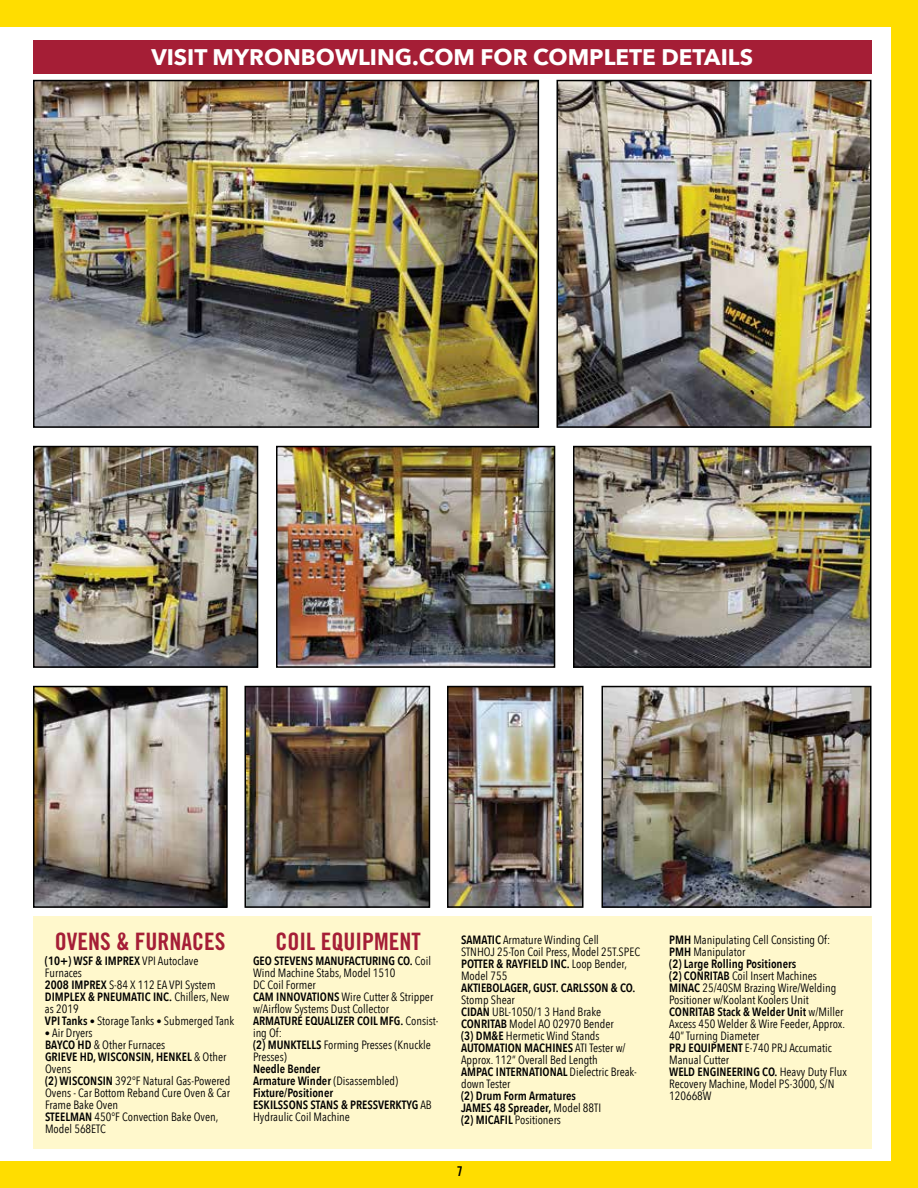
<style>
.page{position:relative;width:918px;height:1188px;background:#fff}
.page>*{position:absolute;margin:0;border:0;box-sizing:border-box;transform-origin:0 0}
.t1{font:24px "Trade Gothic Bold Cond Twenty";color:#a51e36}
.t2{font:700 22.5px "Avenir Next";color:#fff}
.t3{font:13.5px "Trade Gothic Bold Cond Twenty";color:#000}
.t4{font:12px/12px "Avenir Next Condensed";color:#000}
.t5{font:600 12px/12px "Avenir Next Condensed";color:#000}
.s1{font-weight:600}
.s2{font-size:10.5px}
.s3{font-weight:400}
</style>
<div class="page">
<div style="left:891px;top:0;width:27px;height:1188px;background:#fd0"></div>
<div style="left:0;top:1161px;width:918px;height:27px;background:#fd0"></div>
<div style="left:0;top:0;width:918px;height:27px;background:#fd0"></div>
<div style="left:33px;top:917px;width:839px;height:232px;background:#fff8cc"></div>
<img style="left:36px;top:689px;width:189px;height:216px">
<div style="left:33px;top:686px;width:195px;height:222px;border:2px solid #000"></div>
<img style="left:247px;top:689px;width:180px;height:216px">
<div style="left:244px;top:686px;width:186px;height:222px;border:2px solid #000"></div>
<img style="left:450px;top:689px;width:131px;height:216px">
<div style="left:447px;top:686px;width:137px;height:222px;border:2px solid #000"></div>
<img style="left:605px;top:689px;width:264px;height:216px">
<div style="left:602px;top:686px;width:270px;height:222px;border:2px solid #000"></div>
<div style="left:33px;top:40px;width:839px;height:34px;background:#a51e36"></div>
<img style="left:36px;top:83px;width:500px;height:342px">
<div style="left:33px;top:80px;width:506px;height:348px;border:2px solid #000"></div>
<img style="left:559px;top:83px;width:310px;height:342px">
<div style="left:556px;top:80px;width:316px;height:348px;border:2px solid #000"></div>
<img style="left:36px;top:449px;width:219px;height:216px">
<div style="left:33px;top:446px;width:225px;height:222px;border:2px solid #000"></div>
<img style="left:279px;top:449px;width:273px;height:216px">
<div style="left:276px;top:446px;width:279px;height:222px;border:2px solid #000"></div>
<img style="left:576px;top:449px;width:293px;height:216px">
<div style="left:573px;top:446px;width:299px;height:222px;border:2px solid #000"></div>
<h2 class="t2" style="left:151px;top:38px;width:603px">VISIT MYRONBOWLING.COM FOR COMPLETE DETAILS</h2>
<h1 class="t1" style="left:55px;top:927px;width:172px">OVENS &amp; FURNACES</h1>
<p class="t4" style="left:45px;top:954px;width:191px"><span class="s1">(10+) WSF &amp; IMPREX</span> VPI Autoclave<br>Furnaces<br><span class="s1">2008 IMPREX</span> S-84 X 112 EA VPI System<br><span class="s1">DIMPLEX &amp; PNEUMATIC INC.</span> Chillers, New as 2019<br><span class="s1">VPI Tanks</span> <span class="s2">•</span> Storage Tanks <span class="s2">•</span> Submerged Tank</p>
<p class="t4" style="left:45px;top:1026px;width:187px"><span class="s2">•</span> Air Dryers<br><span class="s1">BAYCO HD</span> &amp; Other Furnaces<br><span class="s1">GRIEVE HD, WISCONSIN, HENKEL</span> &amp; Other<br>Ovens<br><span class="s1">(2) WISCONSIN</span> 392°F Natural Gas-Powered<br>Ovens - Car Bottom Reband Cure Oven &amp; Car<br>Frame Bake Oven<br><span class="s1">STEELMAN</span> 450°F Convection Bake Oven,<br>Model 568ETC</p>
<h1 class="t1" style="left:276px;top:927px;width:147px">COIL EQUIPMENT</h1>
<p class="t4" style="left:253px;top:954px;width:187px"><span class="s1">GEO STEVENS MANUFACTURING CO.</span> Coil<br>Wind Machine Stabs, Model 1510<br>DC Coil Former<br><span class="s1">CAM INNOVATIONS</span> Wire Cutter &amp; Stripper w/Airflow Systems Dust Collector<br><span class="s1">ARMATURE EQUALIZER COIL MFG.</span> Consist&shy;ing Of:<br><span class="s1">(2) MUNKTELLS</span> Forming Presses (Knuckle<br>Presses)</p>
<p class="t5" style="left:253px;top:1062px;width:180px">Needle Bender<br>Armature Winder <span class="s3">(Disassembled)<br></span>Fixture/Positioner<br>ESKILSSONS STANS &amp; PRESSVERKTYG <span class="s3">AB<br>Hydraulic Coil Machine</span></p>
<p class="t4" style="left:461px;top:933px;width:181px"><span class="s1">SAMATIC</span> Armature Winding Cell<br>STNHOJ 25-Ton Coil Press, Model 25T.SPEC<br><span class="s1">POTTER &amp; RAYFIELD INC.</span> Loop Bender,<br>Model 755</p>
<p class="t5" style="left:461px;top:981px;width:176px">AKTIEBOLAGER, GUST. CARLSSON &amp; CO.</p>
<p class="t4" style="left:461px;top:993px;width:177px">Stomp Shear<br><span class="s1">CIDAN</span> UBL-1050/1 3 Hand Brake<br><span class="s1">CONRITAB</span> Model AO 02970 Bender<br><span class="s1">(3) DM&amp;E</span> Hermetic Wind Stands<br><span class="s1">AUTOMATION MACHINES</span> ATI Tester w/<br>Approx. 112” Overall Bed Length<br><span class="s1">AMPAC INTERNATIONAL</span> Dielectric Break&shy;down Tester</p>
<p class="t5" style="left:461px;top:1089px;width:142px">(2) Drum Form Armatures<br>JAMES 48 Spreader, <span class="s3">Model 88TI </span>(2) MICAFIL <span class="s3">Positioners</span></p>
<p class="t3" style="left:457px;top:1163px;width:7px">7</p>
<p class="t4" style="left:669px;top:933px;width:180px"><span class="s1">PMH</span> Manipulating Cell Consisting Of:<br><span class="s1">PMH</span> Manipulator<br><span class="s1">(2) Large Rolling Positioners<br>(2) CONRITAB</span> Coil Insert Machines<br><span class="s1">MINAC</span> 25/40SM Brazing Wire/Welding<br>Positioner w/Koolant Koolers Unit<br><span class="s1">CONRITAB Stack &amp; Welder Unit</span> w/Miller<br>Axcess 450 Welder &amp; Wire Feeder, Approx.<br>40” Turning Diameter<br><span class="s1">PRJ EQUIPMENT</span> E-740 PRJ Accumatic<br>Manual Cutter<br><span class="s1">WELD ENGINEERING CO.</span> Heavy Duty Flux<br>Recovery Machine, Model PS-3000, S/N<br>120668W</p>
</div>
